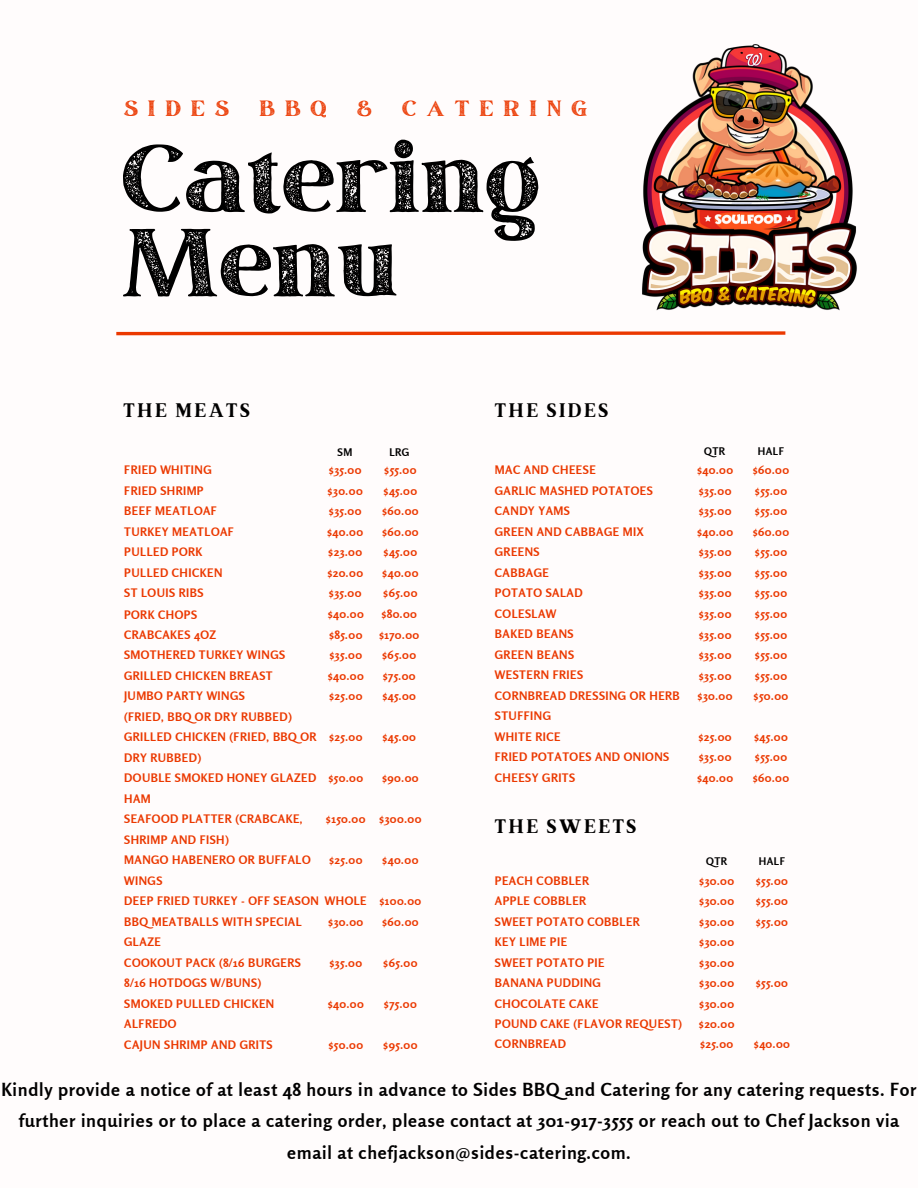
<style>
.page{position:relative;width:918px;height:1188px;background:#fff}
.page>*{position:absolute;margin:0;border:0;box-sizing:border-box;transform-origin:0 0}
.t1{font:115.05px/84.3px "March Rough";color:#000}
.t2{font:26.25px "March Rough";letter-spacing:.385em;color:#eb3800}
.t3{font:700 19.8px "Brixton TC";letter-spacing:.1em;color:#000}
.t4{font:700 18px/31.5px "Rosario";letter-spacing:.04em;color:#000;text-align:center}
.t5{font:700 11.7px/20.5px "Rosario";letter-spacing:.04em;color:#eb3800}
.t6{font:700 10.5px "Rosario";letter-spacing:.04em;color:#000}
</style>
<div class="page">
<svg style="left:116px;top:331px;width:430px;height:5px;background:#f17751"></svg>
<img style="left:546px;top:44px;width:311px;height:291px">
<h6 class="t2" style="left:124px;top:97px;width:465px">SIDES BBQ &amp; CATERING</h6>
<p class="t1" style="left:123px;top:141px;width:419px">Catering<br>Menu</p>
<h3 class="t3" style="left:123px;top:403px;width:129px">THE MEATS</h3>
<p class="t5" style="left:124px;top:460px;width:111px">FRIED WHITING<br>FRIED SHRIMP<br>BEEF MEATLOAF<br>TURKEY MEATLOAF<br>PULLED PORK<br>PULLED CHICKEN<br>ST LOUIS RIBS</p>
<h1 class="t5" style="left:124px;top:604px;width:194px">PORK CHOPS<br>CRABCAKES 4OZ<br>SMOTHERED TURKEY WINGS<br>GRILLED CHICKEN BREAST<br>JUMBO PARTY WINGS<br>(FRIED, BBQ OR DRY RUBBED)<br>GRILLED CHICKEN (FRIED, BBQ OR</h1>
<h3 class="t5" style="left:124px;top:747px;width:79px">DRY RUBBED)</h3>
<p class="t6" style="left:338px;top:445px;width:16px">SM</p>
<p class="t6" style="left:390px;top:446px;width:21px">LRG</p>
<p class="t5" style="left:327px;top:460px;width:38px">$35.00 $30.00 $35.00 $40.00 $23.00 $20.00 $35.00</p>
<h5 class="t5" style="left:382px;top:460px;width:38px">$55.00 $45.00 $60.00 $60.00 $45.00 $40.00 $65.00</h5>
<h6 class="t5" style="left:328px;top:603px;width:38px">$40.00 $85.00 $35.00 $40.00 $25.00</h6>
<h6 class="t5" style="left:329px;top:726px;width:35px">$25.00</h6>
<h5 class="t5" style="left:379px;top:603px;width:42px;text-align:center">$80.00 $170.00 $65.00 $75.00 $45.00</h5>
<h6 class="t5" style="left:382px;top:726px;width:35px">$45.00</h6>
<h6 class="t5" style="left:124px;top:768px;width:194px">DOUBLE SMOKED HONEY GLAZED<br>HAM<br>SEAFOOD PLATTER (CRABCAKE,<br>SHRIMP AND FISH)<br>MANGO HABENERO OR BUFFALO<br>WINGS</h6>
<h6 class="t5" style="left:328px;top:768px;width:36px">$50.00</h6>
<h6 class="t5" style="left:326px;top:809px;width:41px">$150.00</h6>
<h6 class="t5" style="left:329px;top:849px;width:35px">$25.00</h6>
<h6 class="t5" style="left:124px;top:891px;width:196px">DEEP FRIED TURKEY - OFF SEASON<br>BBQ MEATBALLS WITH SPECIAL<br>GLAZE<br>COOKOUT PACK (8/16 BURGERS<br>8/16 HOTDOGS W/BUNS)<br>SMOKED PULLED CHICKEN<br>ALFREDO<br>CAJUN SHRIMP AND GRITS</h6>
<h6 class="t5" style="left:325px;top:891px;width:43px">WHOLE $30.00</h6>
<h6 class="t5" style="left:329px;top:952px;width:34px">$35.00</h6>
<h6 class="t5" style="left:328px;top:993px;width:38px">$40.00</h6>
<h6 class="t5" style="left:328px;top:1034px;width:36px">$50.00</h6>
<h6 class="t5" style="left:382px;top:768px;width:38px">$90.00</h6>
<h6 class="t5" style="left:379px;top:809px;width:44px">$300.00</h6>
<h5 class="t5" style="left:382px;top:849px;width:38px">$40.00</h5>
<h6 class="t5" style="left:379px;top:891px;width:44px">$100.00 $60.00</h6>
<h3 class="t5" style="left:383px;top:952px;width:36px">$65.00</h3>
<p class="t5" style="left:384px;top:993px;width:34px">$75.00</p>
<h5 class="t5" style="left:383px;top:1034px;width:36px">$95.00</h5>
<h6 class="t3" style="left:494px;top:403px;width:115px">THE SIDES</h6>
<h6 class="t5" style="left:495px;top:460px;width:186px">MAC AND CHEESE<br>GARLIC MASHED POTATOES<br>CANDY YAMS<br>GREEN AND CABBAGE MIX<br>GREENS<br>CABBAGE<br>POTATO SALAD<br>COLESLAW<br>BAKED BEANS<br>GREEN BEANS<br>WESTERN FRIES<br>CORNBREAD DRESSING OR HERB<br>STUFFING<br>WHITE RICE<br>FRIED POTATOES AND ONIONS<br>CHEESY GRITS</h6>
<h5 class="t3" style="left:494px;top:819px;width:144px">THE SWEETS</h5>
<h6 class="t5" style="left:495px;top:870px;width:189px">PEACH COBBLER<br>APPLE COBBLER<br>SWEET POTATO COBBLER<br>KEY LIME PIE<br>SWEET POTATO PIE<br>BANANA PUDDING<br>CHOCOLATE CAKE<br>POUND CAKE (FLAVOR REQUEST)<br>CORNBREAD</h6>
<h6 class="t6" style="left:704px;top:445px;width:22px">QTR</h6>
<h6 class="t6" style="left:758px;top:445px;width:28px">HALF</h6>
<h5 class="t5" style="left:697px;top:460px;width:38px">$40.00 $35.00 $35.00 $40.00 $35.00 $35.00 $35.00</h5>
<h6 class="t5" style="left:753px;top:460px;width:38px">$60.00 $55.00 $55.00 $60.00 $55.00 $55.00 $55.00</h6>
<h6 class="t5" style="left:698px;top:603px;width:37px;text-align:justify">$35.00 $35.00 $35.00 $35.00 $30.00</h6>
<h6 class="t5" style="left:697px;top:726px;width:38px">$25.00 $35.00 $40.00</h6>
<h6 class="t5" style="left:755px;top:603px;width:34px;text-align:justify">$55.00 $55.00 $55.00</h6>
<h5 class="t5" style="left:754px;top:665px;width:36px">$55.00 $50.00</h5>
<h5 class="t5" style="left:753px;top:726px;width:38px">$45.00 $55.00 $60.00</h5>
<h6 class="t6" style="left:706px;top:855px;width:22px">QTR</h6>
<h4 class="t6" style="left:759px;top:855px;width:28px">HALF</h4>
<h6 class="t5" style="left:699px;top:870px;width:37px;text-align:justify">$30.00 $30.00 $30.00 $30.00 $30.00 $30.00 $30.00 $20.00 $25.00</h6>
<p class="t5" style="left:756px;top:870px;width:34px;text-align:justify">$55.00 $55.00 $55.00</p>
<h6 class="t5" style="left:756px;top:972px;width:34px">$55.00</h6>
<h6 class="t5" style="left:754px;top:1034px;width:38px">$40.00</h6>
<p class="t4" style="left:1px;top:1073px;width:917px">Kindly provide a notice of at least 48 hours in advance to Sides BBQ and Catering for any catering requests. For further inquiries or to place a catering order, please contact at 301-917-3555 or reach out to Chef Jackson via email at chefjackson@sides-catering.com.</p>
</div>
